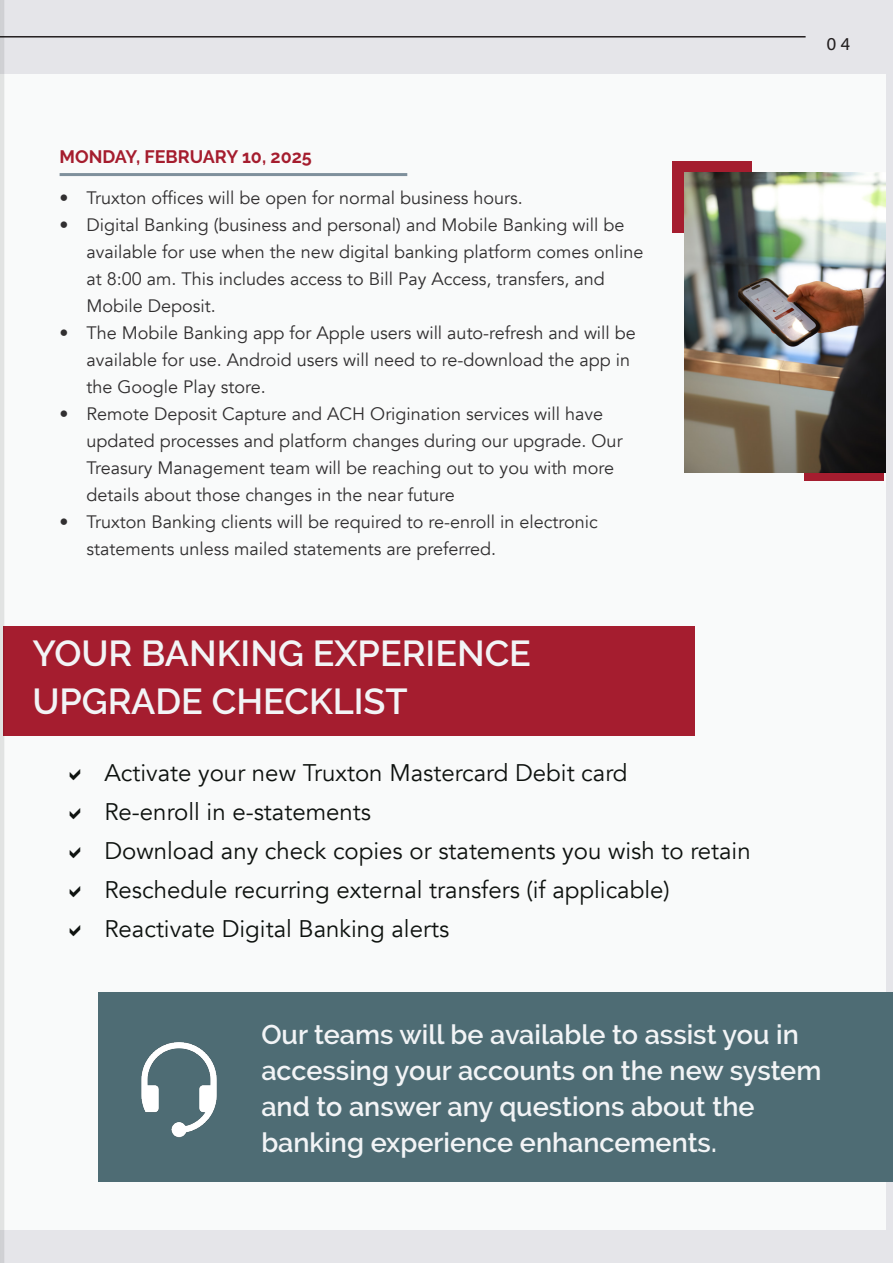
<style>
.page{position:relative;width:893px;height:1263px;background:#e5e5e9}
.page>*{position:absolute;margin:0;border:0;box-sizing:border-box;transform-origin:0 0}
.TOC_-_Right{font:600 36px/48px "Raleway";color:#f2f4f6}
.TOC_-_Right-2{font:600 27px/36px "Raleway";color:#f2f4f6}
.t1{font:24px "Avenir";color:#0e120f}
.t2{font:18px/27px "Avenir";color:#312f30}
.Body_01_-_Left{font:700 18px "Raleway";color:#a51d2e}
.t3{font:18px "Acumin Pro";color:#231f20}
</style>
<div class="page">
<div style="left:0;top:74px;width:885px;height:1156px;background:#f9fafa"></div>
<div style="left:98px;top:992px;width:795px;height:190px;background:#4e6c74"></div>
<hr style="left:0;top:36px;width:806px;height:2px;background:#231f20">
<hr style="left:60px;top:173px;width:347px;height:3px;background:#7f909c">
<div style="left:672px;top:161px;width:79px;height:71px;background:#a51d2f"></div>
<div style="left:804px;top:409px;width:79px;height:71px;background:#a51d2f"></div>
<div style="left:4px;top:626px;width:691px;height:109px;background:#a51d2f"></div>
<img style="left:141px;top:1042px;width:76px;height:96px">
<img style="left:685px;top:172px;width:200px;height:301px">
<hr style="left:0;top:0;width:1px;height:1263px;background:#0e120f">
<hr style="left:1px;top:0;width:2px;height:1263px;background:#0e120f">
<hr style="left:3px;top:0;width:1px;height:1263px;background:#0e120f">
<p class="Body_01_-_Left" style="left:60px;top:147px;width:254px">MONDAY, FEBRUARY 10, 2025</p>
<p class="t2" style="left:60px;top:184px;width:465px">• Truxton offices will be open for normal business hours.</p>
<p class="t2" style="left:87px;top:211px;width:558px;text-indent:-27px">• Digital Banking (business and personal) and Mobile Banking will be available for use when the new digital banking platform comes online at 8:00 am. This includes access to Bill Pay Access, transfers, and Mobile Deposit.</p>
<p class="t2" style="left:87px;top:319px;width:551px;text-indent:-27px">• The Mobile Banking app for Apple users will auto-refresh and will be available for use. Android users will need to re-download the app in the Google Play store.</p>
<p class="t2" style="left:87px;top:400px;width:538px;text-indent:-27px">• Remote Deposit Capture and ACH Origination services will have updated processes and platform changes during our upgrade. Our Treasury Management team will be reaching out to you with more details about those changes in the near future</p>
<p class="t2" style="left:87px;top:508px;width:513px;text-indent:-27px">• Truxton Banking clients will be required to re-enroll in electronic statements unless mailed statements are preferred.</p>
<p class="TOC_-_Right" style="left:32px;top:629px;width:500px">YOUR BANKING EXPERIENCE<br>UPGRADE CHECKLIST</p>
<p class="t1" style="left:104px;top:758px;width:525px">Activate your new Truxton Mastercard Debit card</p>
<p class="t1" style="left:104px;top:797px;width:268px">Re-enroll in e-statements</p>
<p class="t1" style="left:104px;top:836px;width:648px">Download any check copies or statements you wish to retain</p>
<p class="t1" style="left:104px;top:875px;width:567px">Reschedule recurring external transfers (if applicable)</p>
<p class="t1" style="left:104px;top:914px;width:346px">Reactivate Digital Banking alerts</p>
<p class="t3" style="left:827px;top:31px;width:25px">04</p>
<p class="TOC_-_Right-2" style="left:261px;top:1016px;width:561px">Our teams will be available to assist you in accessing your accounts on the new system and to answer any questions about the banking experience enhancements.</p>
</div>
